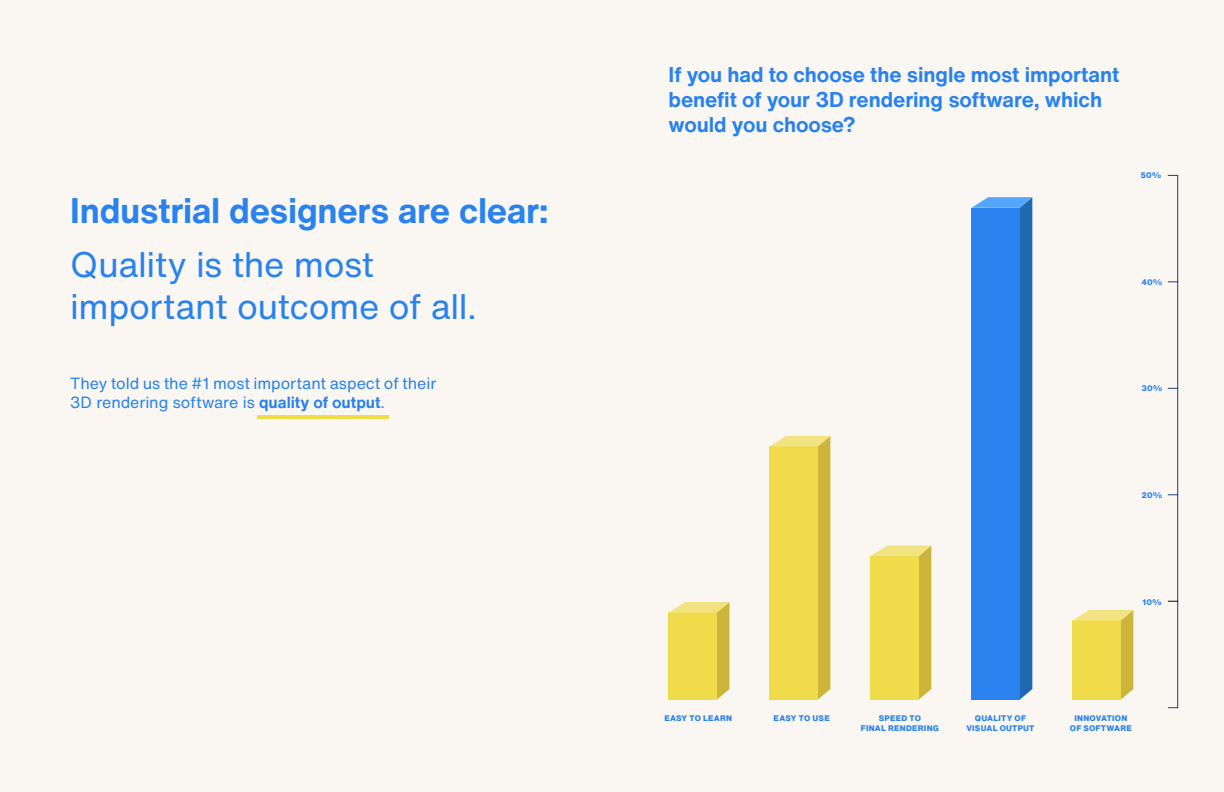
<style>
.page{position:relative;width:1224px;height:792px;background:#faf7f2}
.page>*{position:absolute;margin:0;border:0;box-sizing:border-box;transform-origin:0 0}
.t1{font:35px "Helvetica Now Text";letter-spacing:-.01em;color:#2982ed}
.t2{font:700 35px "Helvetica Now Text";letter-spacing:-.01em;color:#2982ed}
.t3{font:700 21px/25.2px "Helvetica Now Text";letter-spacing:-.005em;color:#2982ed}
.t4{font:16px/19.2px "Helvetica Now Text";letter-spacing:-.005em;color:#2982ed}
.t5{font:800 8px/9.6px "Helvetica Now Text";letter-spacing:.03em;color:#2982ed;text-align:center}
.s1{font-weight:700}
</style>
<div class="page">
<hr style="left:257px;top:415px;width:132px;height:4px;background:#f0db4a">
<hr style="left:1177px;top:175px;width:1px;height:533px;background:#1f3d75">
<svg style="left:669px;top:602px;width:60px;height:98px;background:#ead550"></svg>
<svg style="left:769px;top:436px;width:61px;height:264px;background:#e9d44a"></svg>
<svg style="left:870px;top:546px;width:61px;height:154px;background:#e9d44c"></svg>
<svg style="left:971px;top:197px;width:61px;height:503px;background:#297ee2"></svg>
<svg style="left:1072px;top:610px;width:61px;height:90px;background:#ead551"></svg>
<p class="t2" style="left:70px;top:184px;width:480px">Industrial designers are clear:</p>
<p class="t1" style="left:70px;top:238px;width:305px">Quality is the most</p>
<p class="t1" style="left:70px;top:280px;width:408px">important outcome of all.</p>
<p class="t4" style="left:70px;top:373px;width:368px">They told us the #1 most important aspect of their<br>3D rendering software is <span class="s1">quality of output</span>.</p>
<p class="t3" style="left:669px;top:61px;width:452px">If you had to choose the single most important benefit of your 3D rendering software, which would you choose?</p>
<p class="t5" style="left:1140px;top:171px;width:22px">50%</p>
<p class="t5" style="left:1142px;top:277px;width:23px">40%</p>
<p class="t5" style="left:1142px;top:383px;width:22px">30%</p>
<p class="t5" style="left:1142px;top:490px;width:22px">20%</p>
<p class="t5" style="left:1142px;top:597px;width:21px">10%</p>
<p class="t5" style="left:664px;top:713px;width:69px">EASY TO LEARN</p>
<p class="t5" style="left:774px;top:713px;width:58px">EASY TO USE</p>
<p class="t5" style="left:879px;top:713px;width:44px">SPEED TO</p>
<p class="t5" style="left:861px;top:723px;width:80px">FINAL RENDERING</p>
<p class="t5" style="left:975px;top:713px;width:52px">QUALITY OF</p>
<p class="t5" style="left:966px;top:723px;width:69px">VISUAL OUTPUT</p>
<p class="t5" style="left:1070px;top:713px;width:64px">INNOVATION<br>OF SOFTWARE</p>
</div>
